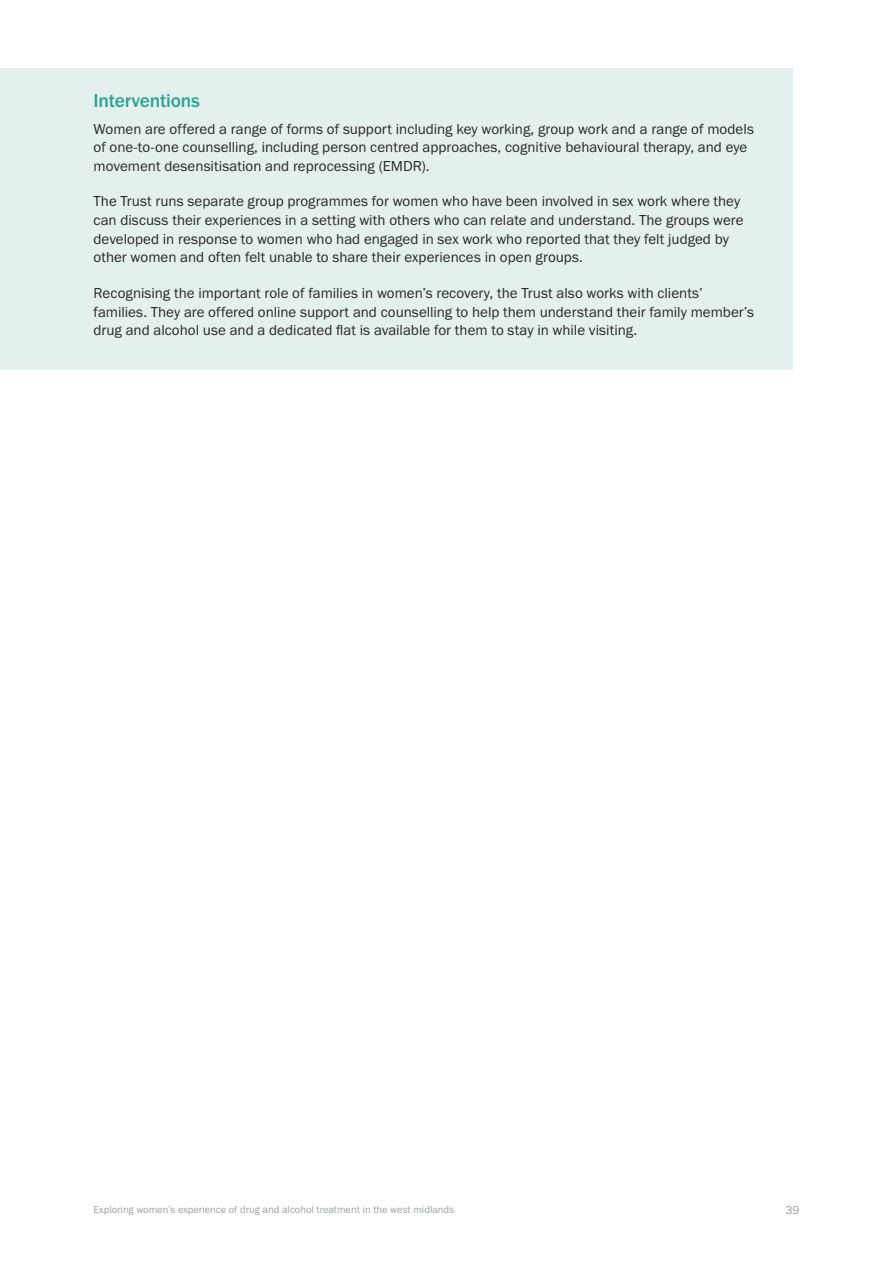
<style>
.page{position:relative;width:893px;height:1263px;background:#fff}
.page>*{position:absolute;margin:0;border:0;box-sizing:border-box;transform-origin:0 0}
.t1{font:500 19.5px "Franklin Gothic URW";letter-spacing:-.01em;color:#2da394}
.Body_text{font:15px/18.6px "Franklin Gothic URW Boo";color:#292829}
.t2{font:12px "Franklin Gothic URW Boo";color:#9d9fa2}
.t3{font:10.5px "Franklin Gothic URW Boo";color:#9d9fa2}
</style>
<div class="page">
<div style="left:0;top:68px;width:792px;height:83px;background:#e4f0ed"></div>
<div style="left:0;top:94px;width:792px;height:112px;background:#e4f0ed"></div>
<div style="left:0;top:167px;width:792px;height:130px;background:#e4f0ed"></div>
<div style="left:0;top:258px;width:792px;height:112px;background:#e4f0ed"></div>
<h3 class="t1" style="left:94px;top:88px;width:108px">Interventions</h3>
<p class="Body_text" style="left:94px;top:119px;width:662px">Women are offered a range of forms of support including key working, group work and a range of models of one-to-one counselling, including person centred approaches, cognitive behavioural therapy, and eye movement desensitisation and reprocessing (EMDR).</p>
<p class="Body_text" style="left:94px;top:192px;width:651px">The Trust runs separate group programmes for women who have been involved in sex work where they can discuss their experiences in a setting with others who can relate and understand. The groups were developed in response to women who had engaged in sex work who reported that they felt judged by other women and often felt unable to share their experiences in open groups.</p>
<p class="Body_text" style="left:94px;top:283px;width:662px">Recognising the important role of families in women’s recovery, the Trust also works with clients’ families. They are offered online support and counselling to help them understand their family member’s drug and alcohol use and a dedicated flat is available for them to stay in while visiting.</p>
<p class="t3" style="left:94px;top:1203px;width:362px">Exploring women’s experience of drug and alcohol treatment in the west midlands</p>
<p class="t2" style="left:785px;top:1202px;width:16px">39</p>
</div>
